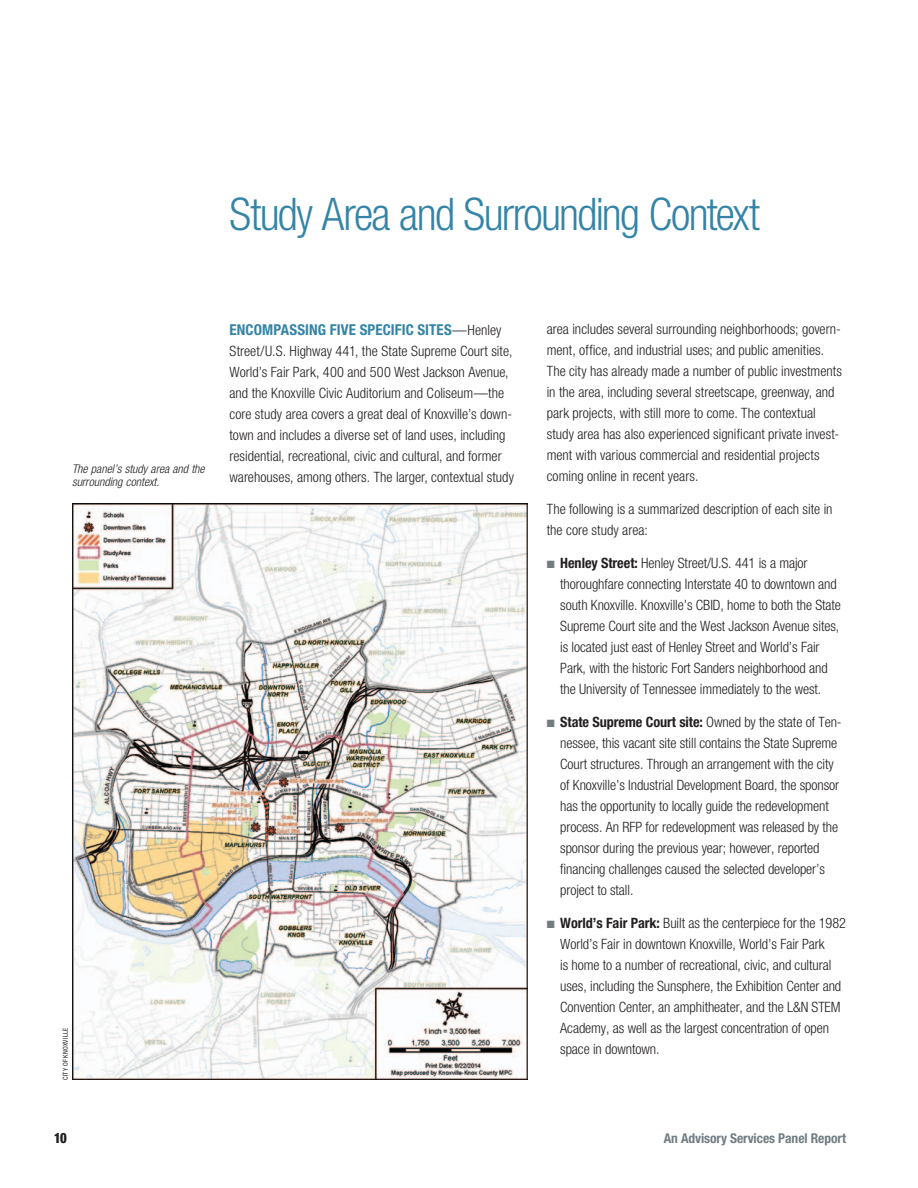
<style>
.page{position:relative;width:918px;height:1188px;background:#fff}
.page>*{position:absolute;margin:0;border:0;box-sizing:border-box;transform-origin:0 0}
.head_1{font:300 condensed 45px "Helvetica Neue LT Std";letter-spacing:-.04em;color:#3484a7}
.BODY_TXT_-_first_P{font:700 condensed 15px "Helvetica Neue LT Std";letter-spacing:.005em;color:#3484a7}
.BODY_TXT_-_first_P-2{font:300 condensed 14.25px/21px "Helvetica Neue LT Std";letter-spacing:-.005em;color:#231f20}
.BODY_TXT{font:300 condensed 14.25px/21px "Helvetica Neue LT Std";color:#231f20}
.t1{font:900 condensed 14.25px "Helvetica Neue LT Std";color:#231f20;scale:.9 1}
.t2{font:700 condensed 13.5px "Helvetica Neue LT Std";letter-spacing:-.005em;color:#717d83}
.t3{font:italic 300 condensed 12px/13.5px "Helvetica Neue LT Std";color:#231f20}
.photo_credit{font:condensed 6.75px "Helvetica Neue LT Std";letter-spacing:.04em;color:#231f20}
.s1{font-weight:300;font-size:14.25px;color:#231f20}
.s2{color:#717d83}
.s3{font-weight:700}
</style>
<div class="page">
<img style="left:73px;top:504px;width:455px;height:576px">
<p class="head_1" style="left:230px;top:188px;width:532px">Study Area and Surrounding Context</p>
<p class="t3" style="left:72px;top:462px;width:134px">The panel’s study area and the surrounding context.</p>
<p class="BODY_TXT_-_first_P" style="left:230px;top:320px;width:273px">ENCOMPASSING FIVE SPECIFIC SITES <span class="s1">—Henley</span></p>
<p class="BODY_TXT_-_first_P-2" style="left:230px;top:340px;width:286px">Street/U.S. Highway 441, the State Supreme Court site, World’s Fair Park, 400 and 500 West Jackson Avenue, and the Knoxville Civic Auditorium and Coliseum—the core study area covers a great deal of Knoxville’s down&shy;town and includes a diverse set of land uses, including residential, recreational, civic and cultural, and former warehouses, among others. The larger, contextual study</p>
<p class="photo_credit" style="left:62px;top:1080px;width:54px;rotate:-90deg">CITY OF KNOXVILLE</p>
<p class="BODY_TXT_-_first_P-2" style="left:547px;top:319px;width:297px">area includes several surrounding neighborhoods; govern&shy;ment, office, and industrial uses; and public amenities.<br>The city has already made a number of public investments in the area, including several streetscape, greenway, and park projects, with still more to come. The contextual study area has also experienced significant private invest&shy;ment with various commercial and residential projects coming online in recent years.</p>
<p class="BODY_TXT" style="left:547px;top:499px;width:287px">The following is a summarized description of each site in the core study area:</p>
<p class="BODY_TXT_-_first_P-2" style="left:560px;top:553px;width:282px;text-indent:-14px"><span class="s2">■</span> <span class="s3">Henley Street:</span> Henley Street/U.S. 441 is a major thoroughfare connecting Interstate 40 to downtown and south Knoxville. Knoxville’s CBID, home to both the State Supreme Court site and the West Jackson Avenue sites, is located just east of Henley Street and World’s Fair Park, with the historic Fort Sanders neighborhood and the University of Tennessee immediately to the west.</p>
<p class="BODY_TXT_-_first_P-2" style="left:560px;top:712px;width:283px;text-indent:-14px"><span class="s2">■</span> <span class="s3">State Supreme Court site:</span> Owned by the state of Ten&shy;nessee, this vacant site still contains the State Supreme Court structures. Through an arrangement with the city of Knoxville’s Industrial Development Board, the sponsor has the opportunity to locally guide the redevelopment process. An RFP for redevelopment was released by the sponsor during the previous year; however, reported financing challenges caused the selected developer’s project to stall.</p>
<p class="BODY_TXT_-_first_P-2" style="left:560px;top:913px;width:287px;text-indent:-14px"><span class="s2">■</span> <span class="s3">World’s Fair Park:</span> Built as the centerpiece for the 1982<br>World’s Fair in downtown Knoxville, World’s Fair Park<br>is home to a number of recreational, civic, and cultural uses, including the Sunsphere, the Exhibition Center and Convention Center, an amphitheater, and the L&amp;N STEM Academy, as well as the largest concentration of open space in downtown.</p>
<p class="t1" style="left:54px;top:1129px;width:16px">10</p>
<p class="t2" style="left:664px;top:1130px;width:184px">An Advisory Services Panel Report</p>
</div>
